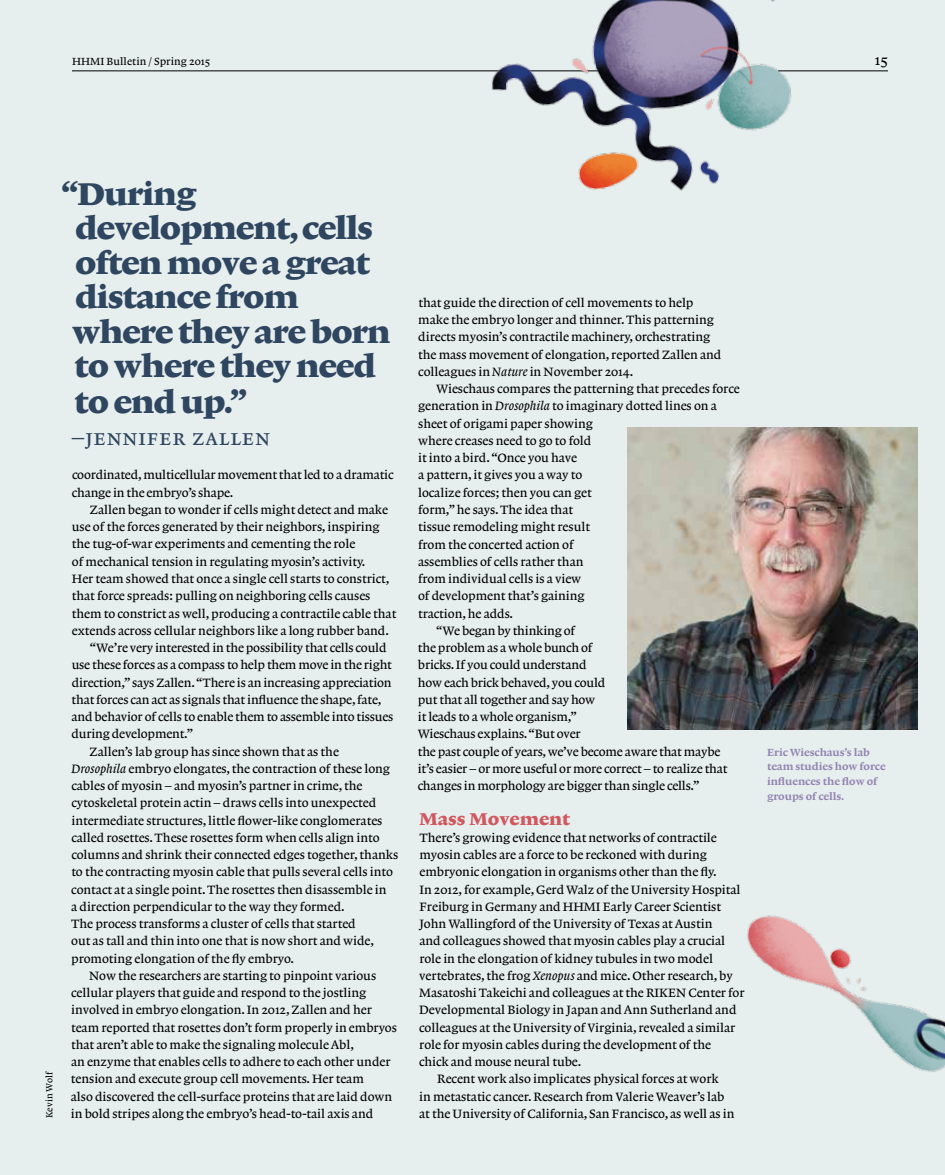
<style>
.page{position:relative;width:945px;height:1175px;background:#fff}
.page>*{position:absolute;margin:0;border:0;box-sizing:border-box;transform-origin:0 0}
.t1{font:33px/34.8px "Lexicon No 1 Roman F Txt";letter-spacing:-.035em;color:#2f4660}
.t2{font:22.5px "Lexicon No 1 Roman A Exp";letter-spacing:.05em;color:#2f4660}
.t3{font:18px "Lexicon No 1 Roman F Txt";color:#d0585f}
.t4{font:15px "Lexicon No 1 Roman A Txt";color:#000}
.t5{font:12.75px/17.2px "Lexicon No 1 Roman A Txt";letter-spacing:-.005em;color:#000}
.t6{font:10.8px/14.7px "Lexicon No 1 Roman D Txt";letter-spacing:-.005em;color:#9385b2}
.t7{font:10.8px "Lexicon No 1 Roman A Txt";letter-spacing:.005em;color:#000}
.t8{font:9.3px "Lexicon No 1 Roman A Txt";letter-spacing:.005em;color:#000}
.s1{font-family:"Lexicon No 1 Italic A Txt"}
</style>
<div class="page">
<div style="left:0;top:0;width:945px;height:1174px;background:#e7eeee"></div>
<img style="left:628px;top:428px;width:290px;height:301px">
<img style="left:747px;top:915px;width:198px;height:157px">
<hr style="left:72px;top:71px;width:531px;height:1px;background:#000">
<img style="left:470px;top:0;width:360px;height:191px">
<hr style="left:778px;top:71px;width:110px;height:1px;background:#000">
<p class="t7" style="left:72px;top:56px;width:140px">HHMI Bulletin / Spring 2015</p>
<p class="t4" style="left:875px;top:52px;width:15px">15</p>
<p class="t8" style="left:44px;top:1118px;width:48px;rotate:-90deg">Kevin Wolf</p>
<h1 class="t1" style="left:72px;top:176px;width:320px;text-indent:-10px">“During development, cells often move a great distance from where they are born to where they need to end up.”</h1>
<h2 class="t2" style="left:72px;top:425px;width:200px">—jennifer zallen</h2>
<p class="t5" style="left:72px;top:466px;width:323px">coordinated,multicellular movement that led to a dramatic change in the embryo’s shape.</p>
<p class="t5" style="left:90px;top:501px;width:300px">Zallen began to wonder if cells might detect and make</p>
<p class="t5" style="left:72px;top:518px;width:309px">use of the forces generated by their neighbors,inspiring</p>
<p class="t5" style="left:72px;top:535px;width:285px">the tug-of-war experiments and cementing the role</p>
<p class="t5" style="left:72px;top:553px;width:295px">of mechanical tension in regulating myosin’s activity.</p>
<p class="t5" style="left:72px;top:570px;width:319px">Her team showed that once a single cell starts to constrict,</p>
<p class="t5" style="left:72px;top:587px;width:300px">that force spreads: pulling on neighboring cells causes</p>
<p class="t5" style="left:72px;top:604px;width:326px">them to constrict as well, producing a contractile cable that</p>
<p class="t5" style="left:72px;top:622px;width:319px">extends across cellular neighbors like a long rubber band.</p>
<p class="t5" style="left:90px;top:639px;width:298px">“We’re very interested in the possibility that cells could</p>
<p class="t5" style="left:72px;top:656px;width:322px">use these forces as a compass to help them move in the right</p>
<p class="t5" style="left:72px;top:673px;width:322px">direction,”says Zallen.“There is an increasing appreciation</p>
<p class="t5" style="left:72px;top:691px;width:311px">that forces can act as signals that influence the shape,fate,</p>
<p class="t5" style="left:72px;top:708px;width:323px">and behavior of cells to enable them to assemble into tissues</p>
<p class="t5" style="left:72px;top:725px;width:123px">during development.”</p>
<p class="t5" style="left:90px;top:742px;width:251px">Zallen’s lab group has since shown that as the</p>
<p class="t5" style="left:72px;top:760px;width:320px"><span class="s1">Drosophila</span> embryo elongates,the contraction of these long</p>
<p class="t5" style="left:71px;top:777px;width:293px">cables of myosin – and myosin’s partner in crime,the</p>
<p class="t5" style="left:71px;top:794px;width:306px">cytoskeletal protein actin – draws cells into unexpected</p>
<p class="t5" style="left:71px;top:811px;width:313px">intermediate structures,little flower-like conglomerates</p>
<p class="t5" style="left:71px;top:829px;width:310px">called rosettes.These rosettes form when cells align into</p>
<p class="t5" style="left:71px;top:846px;width:328px">columns and shrink their connected edges together,thanks</p>
<p class="t5" style="left:71px;top:863px;width:323px">to the contracting myosin cable that pulls several cells into</p>
<p class="t5" style="left:71px;top:880px;width:317px">contact at a single point.The rosettes then disassemble in</p>
<p class="t5" style="left:71px;top:898px;width:275px">a direction perpendicular to the way they formed.</p>
<p class="t5" style="left:71px;top:915px;width:286px">The process transforms a cluster of cells that started</p>
<p class="t5" style="left:71px;top:932px;width:304px">out as tall and thin into one that is now short and wide,</p>
<p class="t5" style="left:71px;top:949px;width:224px">promoting elongation of the fly embryo.</p>
<p class="t5" style="left:89px;top:967px;width:289px">Now the researchers are starting to pinpoint various</p>
<p class="t5" style="left:71px;top:984px;width:297px">cellular players that guide and respond to the jostling</p>
<p class="t5" style="left:71px;top:1001px;width:302px">involved in embryo elongation.In 2012,Zallen and her</p>
<p class="t5" style="left:71px;top:1018px;width:327px">team reported that rosettes don’t form properly in embryos</p>
<p class="t5" style="left:71px;top:1036px;width:284px">that aren’t able to make the signaling moleculeAbl,</p>
<p class="t5" style="left:71px;top:1053px;width:321px">an enzyme that enables cells to adhere to each other under</p>
<p class="t5" style="left:71px;top:1070px;width:294px">tension and execute group cell movements. Her team</p>
<p class="t5" style="left:71px;top:1087px;width:323px">also discovered the cell-surface proteins that are laid down</p>
<p class="t5" style="left:71px;top:1105px;width:304px">in bold stripes along the embryo’s head-to-tail axis and</p>
<p class="t5" style="left:418px;top:294px;width:305px">that guide the direction of cell movements to help make the embryo longer and thinner.This patterning directs myosin’s contractile machinery, orchestrating the mass movement of elongation, reported Zallen and colleagues in <span class="s1">Nature</span> in November 2014.</p>
<p class="t5" style="left:436px;top:380px;width:305px">Wieschaus compares the patterning that precedes force</p>
<p class="t5" style="left:418px;top:397px;width:300px">generation in <span class="s1">Drosophila</span> to imaginary dotted lines on a</p>
<p class="t5" style="left:418px;top:415px;width:176px">sheet of origami paper showing</p>
<p class="t5" style="left:418px;top:432px;width:175px">where creases need to go to fold</p>
<p class="t5" style="left:418px;top:449px;width:161px">it into a bird.“Once you have</p>
<p class="t5" style="left:418px;top:466px;width:166px">a pattern,it gives you a way to</p>
<p class="t5" style="left:418px;top:484px;width:175px">localize forces; then you can get</p>
<p class="t5" style="left:418px;top:501px;width:157px">form,”he says.The idea that</p>
<p class="t5" style="left:418px;top:518px;width:173px">tissue remodeling might result</p>
<p class="t5" style="left:418px;top:535px;width:157px">from the concerted action of</p>
<p class="t5" style="left:418px;top:553px;width:167px">assemblies of cells rather than</p>
<p class="t5" style="left:418px;top:570px;width:165px">from individual cells is a view</p>
<p class="t5" style="left:418px;top:587px;width:168px">of development that’s gaining</p>
<p class="t5" style="left:418px;top:604px;width:97px">traction,he adds.</p>
<p class="t5" style="left:436px;top:622px;width:141px">“We began by thinking of</p>
<p class="t5" style="left:418px;top:639px;width:176px">the problem as a whole bunch of</p>
<p class="t5" style="left:418px;top:656px;width:170px">bricks.If you could understand</p>
<p class="t5" style="left:418px;top:673px;width:189px">how each brick behaved, you could</p>
<p class="t5" style="left:418px;top:691px;width:179px">put that all together and say how</p>
<p class="t5" style="left:418px;top:708px;width:160px">it leads to a whole organism,”</p>
<p class="t5" style="left:418px;top:725px;width:164px">Wieschaus explains.“But over</p>
<p class="t5" style="left:418px;top:742px;width:304px">the past couple of years,we’ve become aware that maybe</p>
<p class="t5" style="left:418px;top:760px;width:311px">it’s easier – or more useful or more correct – to realize that</p>
<p class="t5" style="left:418px;top:777px;width:283px">changes in morphology are bigger than single cells.”</p>
<h3 class="t3" style="left:420px;top:808px;width:152px">Mass Movement</h3>
<p class="t5" style="left:420px;top:829px;width:299px">There’s growing evidence that networks of contractile</p>
<p class="t5" style="left:419px;top:846px;width:289px">myosin cables are a force to be reckoned with during</p>
<p class="t5" style="left:419px;top:863px;width:299px">embryonic elongation in organisms other than the fly.</p>
<p class="t5" style="left:419px;top:880px;width:323px">In 2012,for example, Gerd Walz of the University Hospital</p>
<p class="t5" style="left:419px;top:898px;width:303px">Freiburg in Germany and HHMI Early Career Scientist</p>
<p class="t5" style="left:419px;top:915px;width:295px">John Wallingford of the University of Texas atAustin</p>
<p class="t5" style="left:419px;top:932px;width:307px">and colleagues showed that myosin cables play a crucial</p>
<p class="t5" style="left:419px;top:949px;width:295px">role in the elongation of kidney tubules in two model</p>
<p class="t5" style="left:419px;top:967px;width:315px">vertebrates,the frog <span class="s1">Xenopus</span> and mice.Other research, by</p>
<p class="t5" style="left:419px;top:984px;width:327px">Masatoshi Takeichi and colleagues at the RIKEN Center for</p>
<p class="t5" style="left:419px;top:1001px;width:319px">Developmental Biology in Japan andAnn Sutherland and</p>
<p class="t5" style="left:419px;top:1018px;width:318px">colleagues at the University of Virginia, revealed a similar</p>
<p class="t5" style="left:419px;top:1036px;width:294px">role for myosin cables during the development of the</p>
<p class="t5" style="left:419px;top:1053px;width:164px">chick and mouse neural tube.</p>
<p class="t5" style="left:437px;top:1070px;width:283px">Recent work also implicates physical forces at work</p>
<p class="t5" style="left:419px;top:1087px;width:307px">in metastatic cancer.Research from Valerie Weaver’s lab</p>
<p class="t5" style="left:419px;top:1105px;width:317px">at the University of California, San Francisco, as well as in</p>
<p class="t6" style="left:767px;top:744px;width:120px">Eric Wieschaus’s lab team studies how force influences the flow of groups of cells.</p>
</div>
